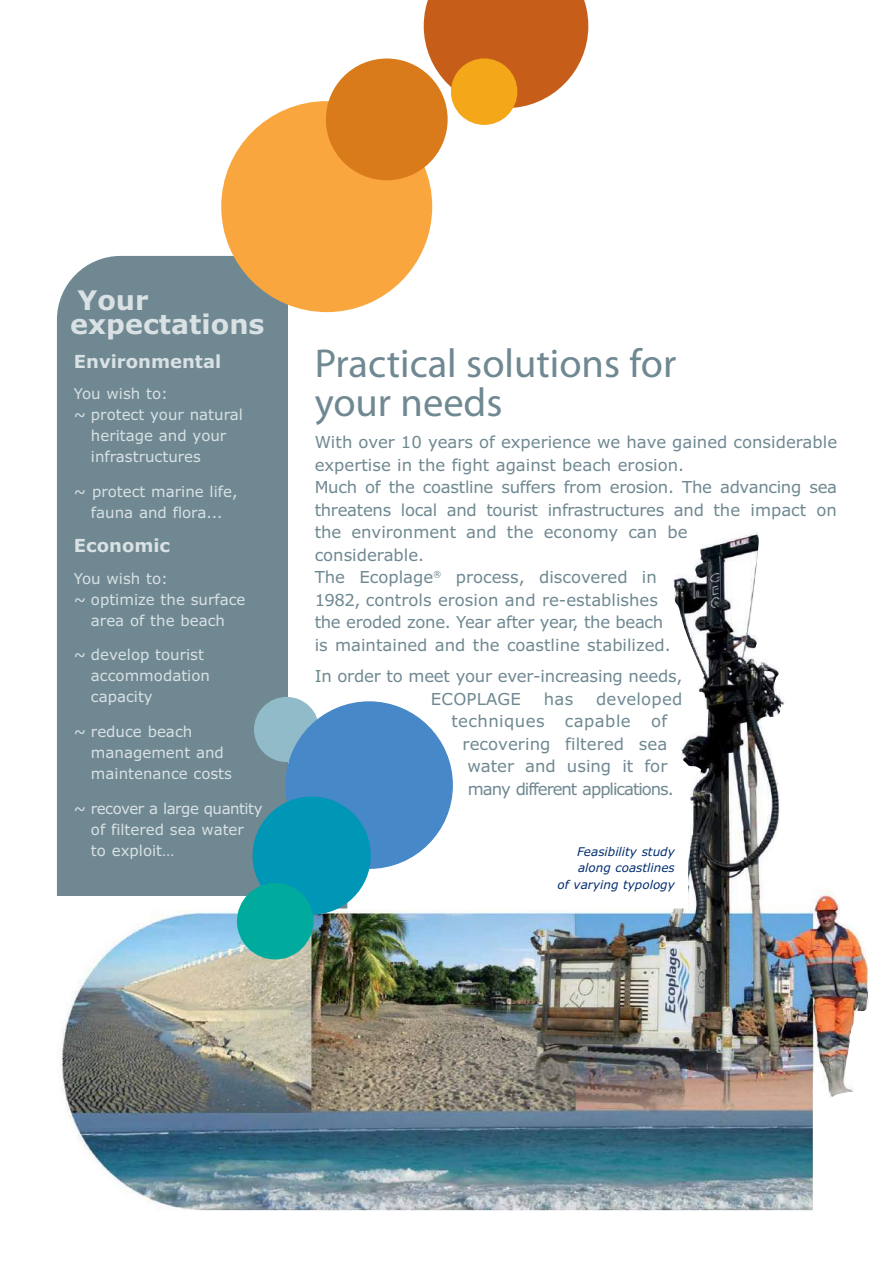
<style>
.page{position:relative;width:893px;height:1263px;background:#fff}
.page>*{position:absolute;margin:0;border:0;box-sizing:border-box;transform-origin:0 0}
.t1{font:40.5px/39px "Myriad Pro";color:#6f8891}
.t2{font:700 27px/24px "Verdana";color:#d9e1e4}
.t3{font:700 18px "Verdana";color:#d9e1e4}
.t4{font:16.5px/22.5px "Verdana";color:#6f8891}
.t5{font:16.5px "Verdana";letter-spacing:-.065em;color:#6f8891}
.t6{font:16.5px "Verdana";letter-spacing:.025em;color:#6f8891}
.t7{font:15px/21px "Verdana";color:#d9e1e4}
.t8{font:italic 12px/16.5px "Verdana";color:#002e6e;text-align:right}
</style>
<div class="page">
<div style="left:57px;top:256px;width:290px;height:716px;background:#6f8891;border-radius:64px"></div>
<div style="left:288px;top:262px;width:90px;height:622px;background:#fff"></div>
<div style="left:221px;top:101px;width:211px;height:211px;background:#faa63f;border-radius:50%"></div>
<div style="left:326px;top:59px;width:122px;height:121px;background:#d97b1a;border-radius:50%"></div>
<svg style="left:424px;top:0;width:164px;height:108px"></svg>
<div style="left:451px;top:58px;width:66px;height:67px;background:#f4a718;border-radius:50%"></div>
<img style="left:56px;top:528px;width:813px;height:683px">
<div style="left:254px;top:697px;width:65px;height:65px;background:#91bbc9;border-radius:50%"></div>
<div style="left:285px;top:701px;width:168px;height:168px;background:#4788c8;border-radius:50%"></div>
<div style="left:253px;top:796px;width:118px;height:119px;background:#0096b6;border-radius:50%"></div>
<div style="left:237px;top:883px;width:76px;height:76px;background:#00aa9c;border-radius:50%"></div>
<h2 class="t2" style="left:70px;top:291px;width:196px">Your expectations</h2>
<p class="t3" style="left:74px;top:354px;width:149px">Environmental</p>
<p class="t7" style="left:74px;top:383px;width:96px">You wish to:</p>
<p class="t7" style="left:74px;top:404px;width:170px">~ protect your natural</p>
<p class="t7" style="left:91px;top:425px;width:137px">heritage and your</p>
<p class="t7" style="left:91px;top:446px;width:112px">infrastructures</p>
<p class="t7" style="left:74px;top:481px;width:165px;text-align:center">~ protect marine life, fauna and flora...</p>
<p class="t3" style="left:74px;top:539px;width:98px">Economic</p>
<p class="t7" style="left:74px;top:568px;width:96px">You wish to:</p>
<p class="t7" style="left:74px;top:589px;width:173px">~ optimize the surface</p>
<p class="t7" style="left:91px;top:610px;width:136px">area of the beach</p>
<p class="t7" style="left:91px;top:645px;width:121px;text-indent:-17px">~ develop tourist accommodation capacity</p>
<p class="t7" style="left:91px;top:721px;width:143px;text-indent:-17px">~ reduce beach management and maintenance costs</p>
<p class="t7" style="left:91px;top:798px;width:173px;text-indent:-17px">~ recover a large quantity of filtered sea water to exploit…</p>
<h1 class="t1" style="left:315px;top:348px;width:363px">Practical solutions for your needs</h1>
<p class="t4" style="left:315px;top:431px;width:524px">With over 10 years of experience we have gained considerable expertise in the fight against beach erosion.<br>Much of the coastline suffers from erosion. The advancing sea threatens local and tourist infrastructures and the impact on the environment and the economy can be<br>considerable.<br>The Ecoplage<sup>®</sup> process, discovered in<br>1982, controls erosion and re-establishes<br>the eroded zone. Year after year, the beach<br>is maintained and the coastline stabilized.</p>
<p class="t4" style="left:431px;top:665px;width:253px;text-indent:-116px">In order to meet your ever-increasing needs,<br>ECOPLAGE</p>
<p class="t4" style="left:544px;top:688px;width:31px">has</p>
<p class="t4" style="left:596px;top:688px;width:88px">developed</p>
<p class="t6" style="left:452px;top:712px;width:217px">techniques capable of</p>
<p class="t4" style="left:462px;top:733px;width:206px">recovering filtered sea</p>
<p class="t4" style="left:467px;top:755px;width:201px">water and using it for</p>
<p class="t5" style="left:468px;top:779px;width:207px">many different applications.</p>
<p class="t8" style="left:557px;top:844px;width:119px">Feasibility study along coastlines<br>of varying typology</p>
</div>
